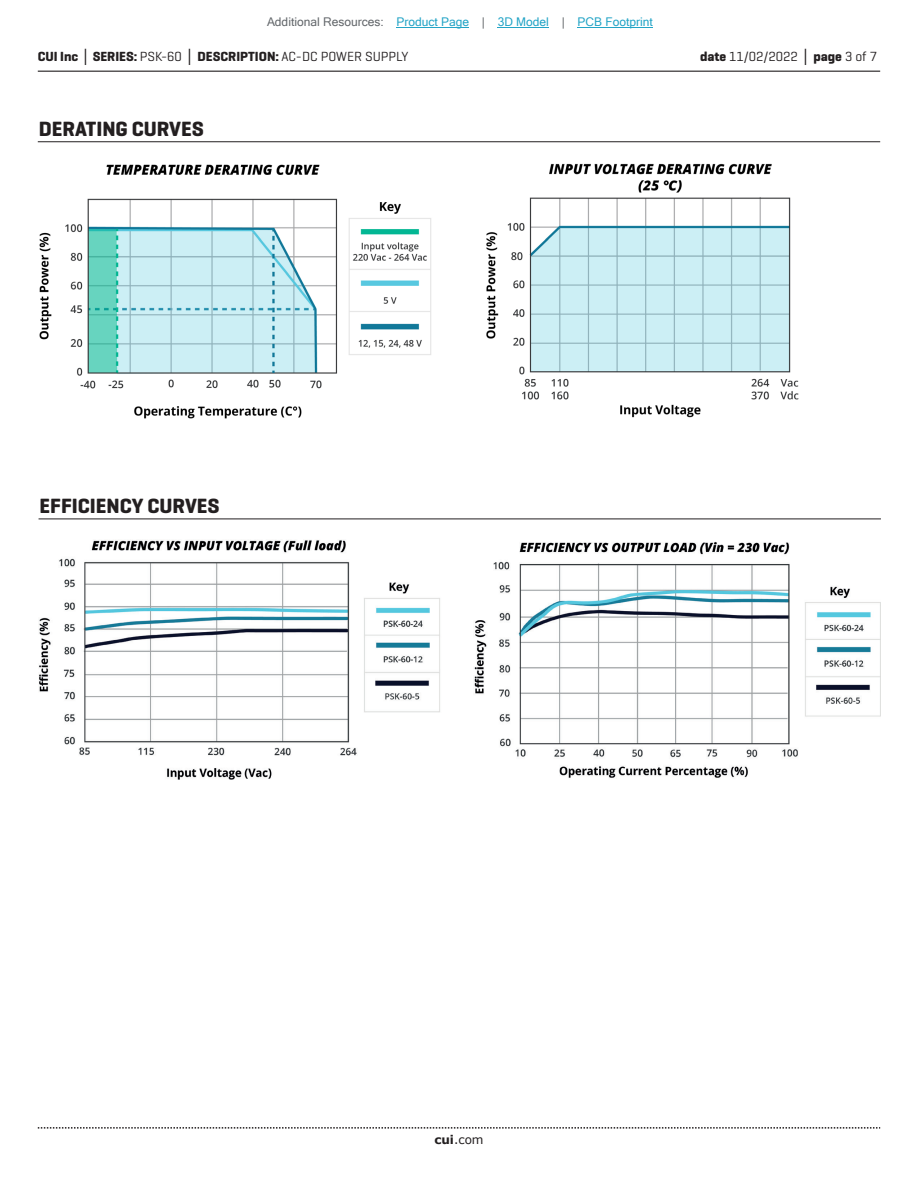
<style>
.page{position:relative;width:918px;height:1188px;background:#fff}
.page>*{position:absolute;margin:0;border:0;box-sizing:border-box;transform-origin:0 0}
.t1{font:700 21px "Geogrotesque";color:#231f20}
.t2{font:700 13.5px "Geogrotesque";color:#231f20}
.t3{font:13.5px "Geogrotesque";color:#231f20}
.t4{font:12px "Microsoft Sans Serif";color:#23a4c6}
.t5{font:12px "Verdana";color:#231f20}
.s1{color:#63676b}
.s2{font-family:"Verdana"}
.s3{font-weight:400}
.s4{font-weight:700}
.s5{font-family:"Verdana";font-weight:700}
</style>
<div class="page">
<hr style="left:38px;top:71px;width:842px;height:1px;background:#231f20">
<svg style="left:38px;top:1127px;width:842px;height:2px"></svg>
<hr style="left:38px;top:141px;width:842px;height:1px;background:#231f20">
<hr style="left:39px;top:519px;width:842px;height:1px;background:#231f20">
<img style="left:39px;top:163px;width:759px;height:256px">
<img style="left:39px;top:540px;width:842px;height:239px">
<hr style="left:397px;top:27px;width:72px;height:1px;background:#23a4c6">
<hr style="left:498px;top:27px;width:51px;height:1px;background:#23a4c6">
<hr style="left:578px;top:27px;width:75px;height:1px;background:#23a4c6">
<p class="t4" style="left:267px;top:15px;width:387px"><span class="s1">Additional Resources:</span> Product Page <span class="s1">|</span> 3D Model <span class="s1">|</span> PCB Footprint</p>
<p class="t2" style="left:38px;top:48px;width:372px">CUI Inc <span class="s2">│</span> SERIES: <span class="s3">PSK-60</span> <span class="s2">│</span> DESCRIPTION: <span class="s3">AC-DC POWER SUPPLY</span></p>
<p class="t3" style="left:700px;top:48px;width:179px"><span class="s4">date</span> 11/02/2022 <span class="s5">│</span> <span class="s4">page</span> 3 of 7</p>
<h1 class="t1" style="left:39px;top:116px;width:167px">DERATING CURVES</h1>
<h1 class="t1" style="left:40px;top:493px;width:181px">EFFICIENCY CURVES</h1>
<p class="t5" style="left:434px;top:1131px;width:51px"><span class="s4">cui</span>.com</p>
</div>
